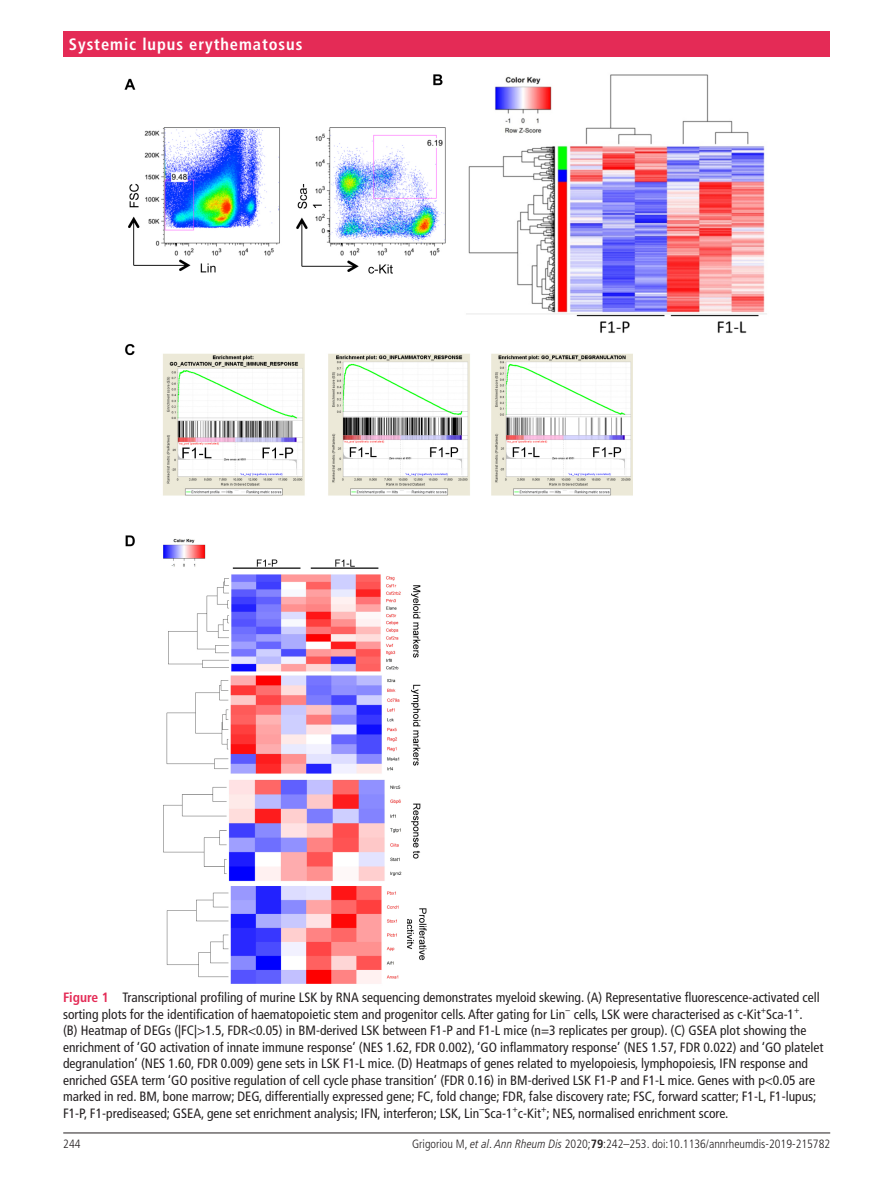
<style>
.page{position:relative;width:893px;height:1191px;background:#fff}
.page>*{position:absolute;margin:0;border:0;box-sizing:border-box;transform-origin:0 0}
.t1{font:700 condensed 16.5px "Frutiger LT Pro";letter-spacing:.055em;color:#fff}
.t2{font:condensed 13.5px/16.5px "Frutiger LT Pro";color:#231f20}
.t3{font:300 condensed 12px "Frutiger LT Pro";color:#231f20}
.s1{font-weight:700;color:#e42b56}
.s2{font-style:italic}
.s3{font-weight:700}
</style>
<div class="page">
<hr style="left:63px;top:1132px;width:767px;height:1px;background:#231f20">
<div style="left:63px;top:31px;width:767px;height:25px;background:#e42b56"></div>
<img style="left:124px;top:74px;width:643px;height:910px">
<p class="t1" style="left:69px;top:34px;width:235px">Systemic lupus erythematosus</p>
<p class="t2" style="left:63px;top:989px;width:762px"><span class="s1">Figure 1</span> Transcriptional profiling of murine LSK by RNA sequencing demonstrates myeloid skewing. (A) Representative fluorescence-activated cell sorting plots for the identification of haematopoietic stem and progenitor cells. After gating for Lin<sup>−</sup> cells, LSK were characterised as c-Kit<sup>+</sup>Sca-1<sup>+</sup>.<br>(B) Heatmap of DEGs (|FC|&gt;1.5, FDR&lt;0.05) in BM-derived LSK between F1-P and F1-L mice (n=3 replicates per group). (C) GSEA plot showing the enrichment of ‘GO activation of innate immune response’ (NES 1.62, FDR 0.002), ‘GO inflammatory response’ (NES 1.57, FDR 0.022) and ‘GO platelet degranulation’ (NES 1.60, FDR 0.009) gene sets in LSK F1-L mice. (D) Heatmaps of genes related to myelopoiesis, lymphopoiesis, IFN response and enriched GSEA term ‘GO positive regulation of cell cycle phase transition’ (FDR 0.16) in BM-derived LSK F1-P and F1-L mice. Genes with p&lt;0.05 are marked in red. BM, bone marrow; DEG, differentially expressed gene; FC, fold change; FDR, false discovery rate; FSC, forward scatter; F1-L, F1-lupus; F1-P, F1-prediseased; GSEA, gene set enrichment analysis; IFN, interferon; LSK, Lin<sup>−</sup>Sca-1<sup>+</sup>c-Kit<sup>+</sup>; NES, normalised enrichment score.</p>
<p class="t3" style="left:63px;top:1136px;width:19px">244</p>
<p class="t3" style="left:412px;top:1136px;width:420px">Grigoriou M, <span class="s2">et al</span>. <span class="s2">Ann Rheum Dis</span> 2020;<span class="s3">79</span>:242–253. doi:10.1136/annrheumdis-2019-215782</p>
</div>
